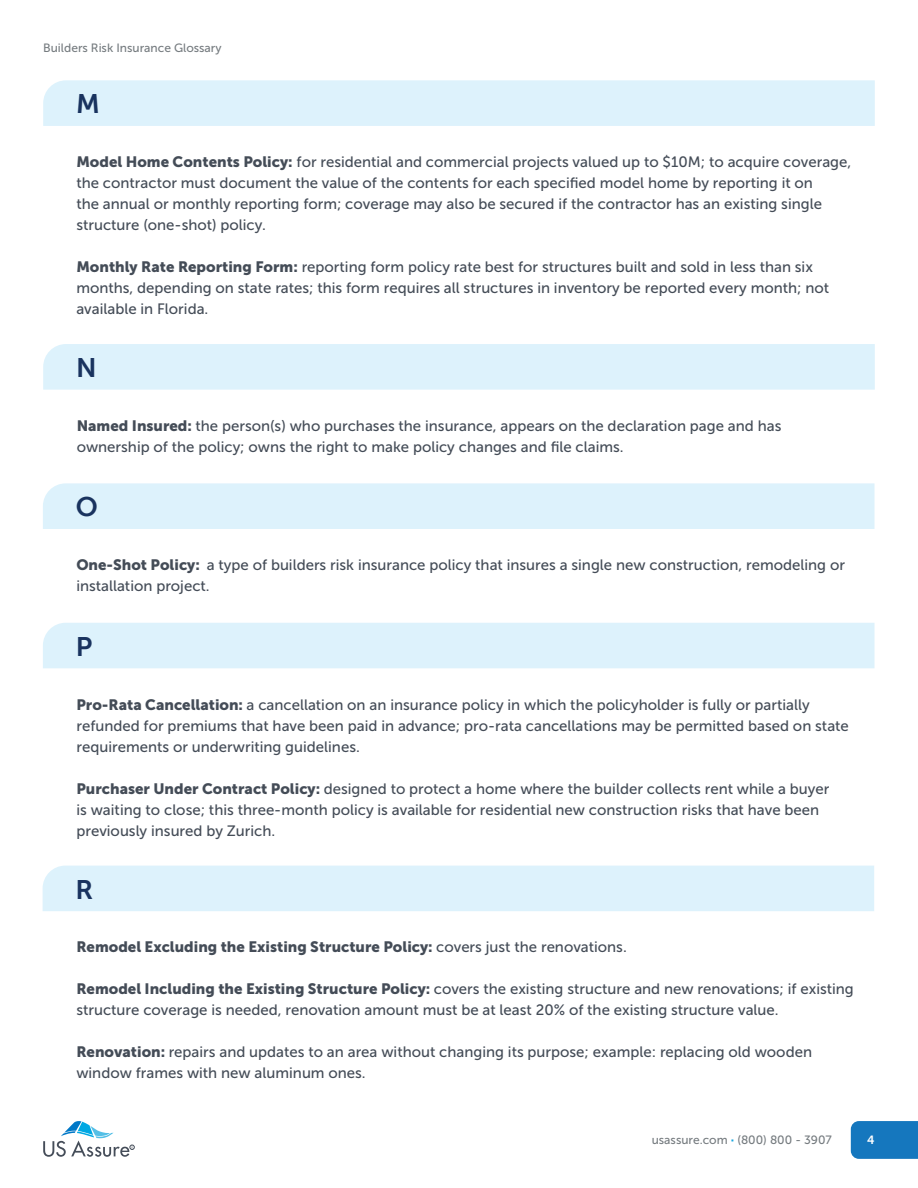
<style>
.page{position:relative;width:918px;height:1188px;background:#fff}
.page>*{position:absolute;margin:0;border:0;box-sizing:border-box;transform-origin:0 0}
.Header_04___18pt{font:27px "Museo Sans 700";color:#19335f}
.Page_Number___8pt{font:15px/21px "Museo Sans 500";color:#444c57}
.Page_Number___8pt-2{font:15px "Museo Sans 900";color:#444c57}
.t1{font:12px "Museo Sans 500";color:#767c80}
.t2{font:12px "Museo Sans 700";color:#fff}
.s1{font-family:"Museo Sans 900"}
.s2{font-family:"Museo Sans 500"}
.s3{font-family:"Museo Sans 900";color:#18a7e0}
</style>
<div class="page">
<div style="left:43px;top:80px;width:832px;height:46px;background:#ddf2fc"></div>
<div style="left:43px;top:344px;width:832px;height:46px;background:#ddf2fc"></div>
<div style="left:43px;top:483px;width:831px;height:46px;background:#ddf2fc"></div>
<div style="left:43px;top:623px;width:831px;height:45px;background:#ddf2fc"></div>
<div style="left:43px;top:866px;width:831px;height:45px;background:#ddf2fc"></div>
<div style="left:851px;top:1121px;width:67px;height:38px;background:#1577be"></div>
<svg style="left:43px;top:1121px;width:92px;height:36px"></svg>
<p class="t1" style="left:43px;top:41px;width:180px">Builders Risk Insurance Glossary</p>
<p class="Header_04___18pt" style="left:76px;top:89px;width:25px">M</p>
<p class="Page_Number___8pt" style="left:76px;top:152px;width:776px"><span class="s1">Model Home Contents Policy:</span> for residential and commercial projects valued up to $10M; to acquire coverage, the contractor must document the value of the contents for each specified model home by reporting it on<br>the annual or monthly reporting form; coverage may also be secured if the contractor has an existing single structure (one-shot) policy.</p>
<p class="Page_Number___8pt" style="left:76px;top:257px;width:754px"><span class="s1">Monthly Rate Reporting Form:</span> reporting form policy rate best for structures built and sold in less than six months, depending on state rates; this form requires all structures in inventory be reported every month; not available in Florida.</p>
<p class="Header_04___18pt" style="left:76px;top:353px;width:22px">N</p>
<p class="Page_Number___8pt" style="left:77px;top:415px;width:706px"><span class="s1">Named Insured:</span> the person(s) who purchases the insurance, appears on the declaration page and has ownership of the policy; owns the right to make policy changes and file claims.</p>
<p class="Header_04___18pt" style="left:76px;top:492px;width:24px">O</p>
<p class="Page_Number___8pt" style="left:76px;top:555px;width:770px"><span class="s1">One-Shot Policy:</span> a type of builders risk insurance policy that insures a single new construction, remodeling or installation project.</p>
<p class="Header_04___18pt" style="left:76px;top:631px;width:18px">P</p>
<p class="Page_Number___8pt" style="left:76px;top:694px;width:774px"><span class="s1">Pro-Rata Cancellation:</span> a cancellation on an insurance policy in which the policyholder is fully or partially refunded for premiums that have been paid in advance; pro-rata cancellations may be permitted based on state requirements or underwriting guidelines.</p>
<p class="Page_Number___8pt" style="left:76px;top:778px;width:755px"><span class="s1">Purchaser Under Contract Policy:</span> designed to protect a home where the builder collects rent while a buyer is waiting to close; this three-month policy is available for residential new construction risks that have been previously insured by Zurich.</p>
<p class="Header_04___18pt" style="left:75px;top:874px;width:19px">R</p>
<p class="Page_Number___8pt-2" style="left:76px;top:939px;width:552px">Remodel Excluding the Existing Structure Policy: <span class="s2">covers just the renovations.</span></p>
<p class="Page_Number___8pt" style="left:76px;top:979px;width:779px"><span class="s1">Remodel Including the Existing Structure Policy:</span> covers the existing structure and new renovations; if existing structure coverage is needed, renovation amount must be at least 20% of the existing structure value.</p>
<p class="Page_Number___8pt" style="left:76px;top:1042px;width:737px"><span class="s1">Renovation:</span> repairs and updates to an area without changing its purpose; example: replacing old wooden window frames with new aluminum ones.</p>
<p class="t1" style="left:652px;top:1133px;width:182px">usassure.com <span class="s3">·</span> (800) 800 - 3907</p>
<p class="t2" style="left:867px;top:1133px;width:9px">4</p>
</div>
